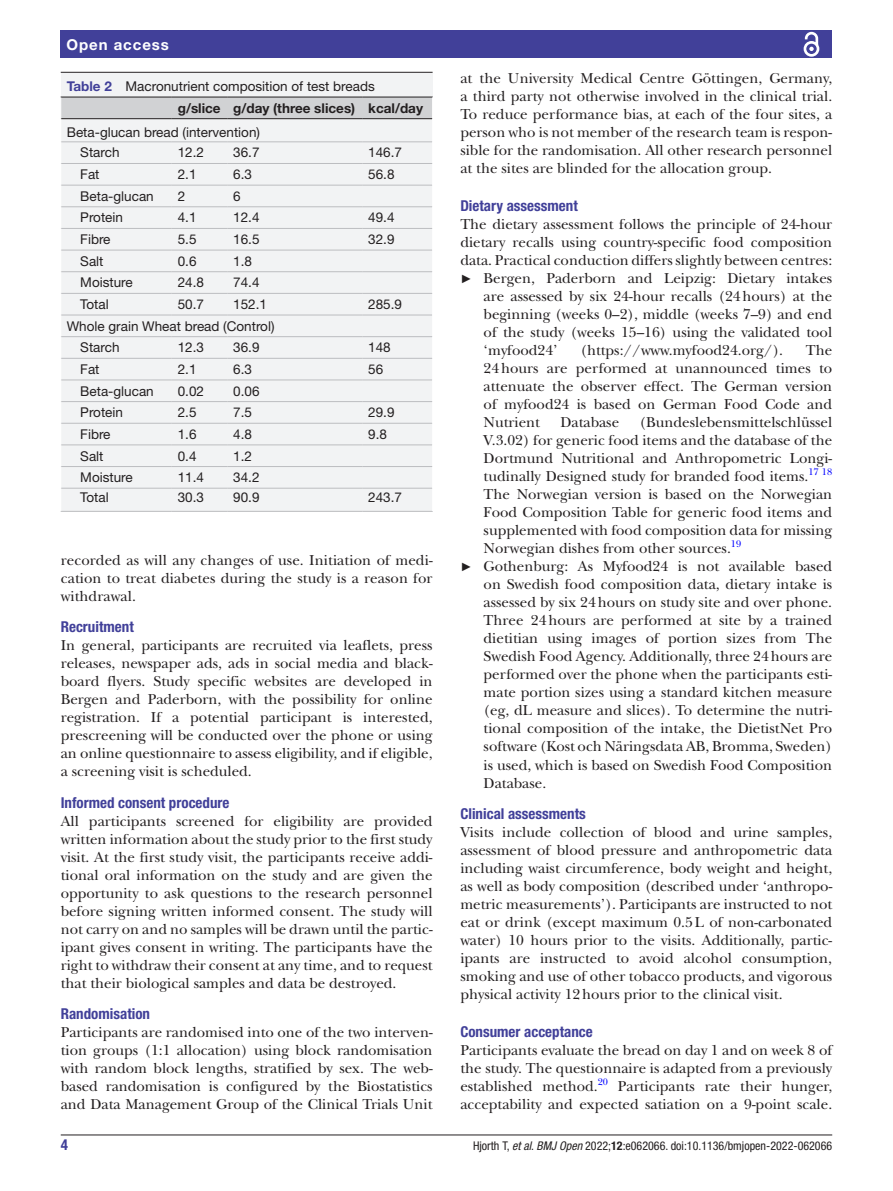
<style>
.page{position:relative;width:893px;height:1191px;background:#fff}
.page>*{position:absolute;margin:0;border:0;box-sizing:border-box;transform-origin:0 0}
.t1{font:15px/18px "New Baskerville";color:#231f20;text-align:justify}
.t2{font:700 condensed 15px "Helvetica Neue LT Std";color:#414099}
.t3{font:700 15px "Helvetica Neue LT Std";letter-spacing:.065em;color:#fff}
.t4{font:13.5px/22px "Helvetica Neue LT Std";color:#231f20}
.t5{font:condensed 12px "Helvetica Neue LT Std";color:#231f20}
.t6{font:9.9px "New Baskerville";color:#00f}
.s1{font-weight:700;color:#414099}
.s2{font-weight:700}
.s3{font-family:"Arial";font-size:12px}
.s4{font-style:italic}
</style>
<div class="page">
<hr style="left:61px;top:1134px;width:771px;height:1px;background:#231f20">
<div style="left:61px;top:31px;width:771px;height:27px;background:#414099"></div>
<svg style="left:803px;top:31px;width:17px;height:26px"></svg>
<div style="left:61px;top:73px;width:372px;height:438px;background:#f2f3f4"></div>
<hr style="left:61px;top:72px;width:372px;height:1px;background:#231f20">
<hr style="left:61px;top:511px;width:111px;height:1px;background:#bcbdc0">
<hr style="left:172px;top:511px;width:55px;height:1px;background:#bcbdc0">
<hr style="left:227px;top:511px;width:135px;height:1px;background:#bcbdc0">
<hr style="left:362px;top:511px;width:71px;height:1px;background:#bcbdc0">
<svg style="left:60px;top:97px;width:373px;height:413px"></svg>
<p class="t3" style="left:66px;top:35px;width:104px">Open access</p>
<p class="t4" style="left:178px;top:75px;width:247px;text-indent:-111px"><span class="s1">Table 2</span> Macronutrient composition of test breads<br><span class="s2">g/slice g/day (three slices) kcal/day</span></p>
<p class="t4" style="left:80px;top:122px;width:181px;line-height:20.1px;text-indent:-14px">Beta-glucan bread (intervention)<br>Starch</p>
<p class="t4" style="left:178px;top:141px;width:28px">12.2</p>
<p class="t4" style="left:233px;top:141px;width:28px">36.7</p>
<p class="t4" style="left:368px;top:141px;width:35px">146.7</p>
<p class="t4" style="left:80px;top:163px;width:21px">Fat</p>
<p class="t4" style="left:178px;top:163px;width:20px">2.1</p>
<p class="t4" style="left:233px;top:163px;width:20px">6.3</p>
<p class="t4" style="left:368px;top:163px;width:28px">56.8</p>
<p class="t4" style="left:80px;top:185px;width:75px">Beta-glucan</p>
<p class="t4" style="left:178px;top:185px;width:9px">2</p>
<p class="t4" style="left:233px;top:185px;width:9px">6</p>
<p class="t4" style="left:80px;top:206px;width:44px">Protein</p>
<p class="t4" style="left:178px;top:206px;width:20px">4.1</p>
<p class="t4" style="left:233px;top:206px;width:28px">12.4</p>
<p class="t4" style="left:368px;top:206px;width:28px">49.4</p>
<p class="t4" style="left:80px;top:228px;width:32px">Fibre</p>
<p class="t4" style="left:178px;top:228px;width:20px">5.5</p>
<p class="t4" style="left:233px;top:228px;width:28px">16.5</p>
<p class="t4" style="left:368px;top:228px;width:28px">32.9</p>
<p class="t4" style="left:80px;top:250px;width:25px">Salt</p>
<p class="t4" style="left:178px;top:250px;width:20px">0.6</p>
<p class="t4" style="left:233px;top:250px;width:20px">1.8</p>
<p class="t4" style="left:80px;top:271px;width:54px">Moisture</p>
<p class="t4" style="left:178px;top:271px;width:28px">24.8</p>
<p class="t4" style="left:233px;top:271px;width:28px">74.4</p>
<p class="t4" style="left:80px;top:293px;width:30px">Total</p>
<p class="t4" style="left:178px;top:293px;width:28px">50.7</p>
<p class="t4" style="left:233px;top:293px;width:35px">152.1</p>
<p class="t4" style="left:368px;top:293px;width:35px">285.9</p>
<p class="t4" style="left:80px;top:315px;width:196px;line-height:21.6px;text-indent:-14px">Whole grain Wheat bread (Control)<br>Starch</p>
<p class="t4" style="left:178px;top:336px;width:28px">12.3</p>
<p class="t4" style="left:233px;top:336px;width:28px">36.9</p>
<p class="t4" style="left:368px;top:336px;width:24px">148</p>
<p class="t4" style="left:80px;top:358px;width:21px">Fat</p>
<p class="t4" style="left:178px;top:358px;width:20px">2.1</p>
<p class="t4" style="left:233px;top:358px;width:20px">6.3</p>
<p class="t4" style="left:368px;top:358px;width:17px">56</p>
<p class="t4" style="left:80px;top:379px;width:75px">Beta-glucan</p>
<p class="t4" style="left:178px;top:379px;width:28px">0.02</p>
<p class="t4" style="left:233px;top:379px;width:28px">0.06</p>
<p class="t4" style="left:80px;top:401px;width:44px">Protein</p>
<p class="t4" style="left:178px;top:401px;width:20px">2.5</p>
<p class="t4" style="left:233px;top:401px;width:20px">7.5</p>
<p class="t4" style="left:368px;top:401px;width:28px">29.9</p>
<p class="t4" style="left:80px;top:423px;width:32px">Fibre</p>
<p class="t4" style="left:178px;top:423px;width:20px">1.6</p>
<p class="t4" style="left:233px;top:423px;width:20px">4.8</p>
<p class="t4" style="left:368px;top:423px;width:20px">9.8</p>
<p class="t4" style="left:80px;top:444px;width:25px">Salt</p>
<p class="t4" style="left:178px;top:444px;width:20px">0.4</p>
<p class="t4" style="left:233px;top:444px;width:20px">1.2</p>
<p class="t4" style="left:80px;top:466px;width:54px">Moisture</p>
<p class="t4" style="left:178px;top:466px;width:28px">11.4</p>
<p class="t4" style="left:233px;top:466px;width:28px">34.2</p>
<p class="t4" style="left:80px;top:486px;width:30px">Total</p>
<p class="t4" style="left:178px;top:486px;width:28px">30.3</p>
<p class="t4" style="left:233px;top:486px;width:28px">90.9</p>
<p class="t4" style="left:368px;top:486px;width:35px">243.7</p>
<p class="t1" style="left:61px;top:551px;width:373px">recorded as will any changes of use. Initiation of medi&shy;cation to treat diabetes during the study is a reason for withdrawal.</p>
<p class="t2" style="left:61px;top:618px;width:75px">Recruitment</p>
<p class="t1" style="left:61px;top:636px;width:373px">In general, participants are recruited via leaflets, press releases, newspaper ads, ads in social media and black&shy;board flyers. Study specific websites are developed in Bergen and Paderborn, with the possibility for online registration. If a potential participant is interested, prescreening will be conducted over the phone or using an online questionnaire to assess eligibility, and if eligible, a screening visit is scheduled.</p>
<p class="t2" style="left:61px;top:793px;width:170px">Informed consent procedure</p>
<p class="t1" style="left:61px;top:812px;width:373px">All participants screened for eligibility are provided written information about the study prior to the first study visit. At the first study visit, the participants receive addi&shy;tional oral information on the study and are given the opportunity to ask questions to the research personnel before signing written informed consent. The study will not carry on and no samples will be drawn until the partic&shy;ipant gives consent in writing. The participants have the right to withdraw their consent at any time, and to request that their biological samples and data be destroyed.</p>
<p class="t2" style="left:61px;top:1005px;width:91px">Randomisation</p>
<p class="t1" style="left:61px;top:1023px;width:373px">Participants are randomised into one of the two interven&shy;tion groups (1:1 allocation) using block randomisation with random block lengths, stratified by sex. The web&shy;based randomisation is configured by the Biostatistics and Data Management Group of the Clinical Trials Unit</p>
<p class="t1" style="left:460px;top:69px;width:373px">at the University Medical Centre Göttingen, Germany, a third party not otherwise involved in the clinical trial.<br>To reduce performance bias, at each of the four sites, a person who is not member of the research team is respon&shy;sible for the randomisation. All other research personnel at the sites are blinded for the allocation group.</p>
<p class="t2" style="left:460px;top:197px;width:119px">Dietary assessment</p>
<p class="t1" style="left:460px;top:215px;width:373px">The dietary assessment follows the principle of 24-hour</p>
<p class="t1" style="left:460px;top:233px;width:373px">dietary recalls using country-specific food composition</p>
<p class="t1" style="left:460px;top:251px;width:373px">data. Practical conduction differs slightly between centres:</p>
<p class="t1" style="left:460px;top:269px;width:373px"><span class="s3">►</span> Bergen, Paderborn and Leipzig: Dietary intakes</p>
<p class="t1" style="left:484px;top:287px;width:350px">are assessed by six 24-hour recalls (24hours) at the</p>
<p class="t1" style="left:484px;top:305px;width:350px">beginning (weeks 0–2), middle (weeks 7–9) and end</p>
<p class="t1" style="left:484px;top:323px;width:350px">of the study (weeks 15–16) using the validated tool</p>
<p class="t1" style="left:484px;top:341px;width:76px">‘myfood24’</p>
<p class="t1" style="left:580px;top:341px;width:204px">(https://www.myfood24.org/).</p>
<p class="t1" style="left:484px;top:341px;width:350px;text-indent:322px">The 24hours are performed at unannounced times to attenuate the observer effect. The German version of myfood24 is based on German Food Code and Nutrient</p>
<p class="t1" style="left:484px;top:413px;width:350px;text-indent:156px">(Bundeslebensmittelschlüssel V.3.02) for generic food items and the database of the Dortmund Nutritional and Anthropometric Longi&shy;tudinally Designed study for branded food items.<sup>17</sup> <sup>18<br></sup>The Norwegian version is based on the Norwegian Food Composition Table for generic food items and supplemented with food composition data for missing Norwegian dishes from other sources.</p>
<p class="t1" style="left:560px;top:413px;width:60px">Database</p>
<p class="t6" style="left:731px;top:537px;width:12px">19</p>
<p class="t1" style="left:484px;top:557px;width:350px;text-indent:-23px"><span class="s3">►</span> Gothenburg: As Myfood24 is not available based on Swedish food composition data, dietary intake is assessed by six 24hours on study site and over phone.<br>Three 24hours are performed at site by a trained dietitian using images of portion sizes from The Swedish Food Agency. Additionally, three 24hours are performed over the phone when the participants esti&shy;mate portion sizes using a standard kitchen measure (eg, dL measure and slices). To determine the nutri&shy;tional composition of the intake, the DietistNet Pro software (Kost och Näringsdata AB, Bromma, Sweden) is used, which is based on Swedish Food Composition Database.</p>
<p class="t2" style="left:460px;top:804px;width:127px">Clinical assessments</p>
<p class="t1" style="left:460px;top:823px;width:373px">Visits include collection of blood and urine samples, assessment of blood pressure and anthropometric data including waist circumference, body weight and height, as well as body composition (described under ‘anthropo&shy;metric measurements’). Participants are instructed to not eat or drink (except maximum 0.5L of non-carbonated water) 10 hours prior to the visits. Additionally, partic&shy;ipants are instructed to avoid alcohol consumption, smoking and use of other tobacco products, and vigorous physical activity 12hours prior to the clinical visit.</p>
<p class="t2" style="left:460px;top:1023px;width:134px">Consumer acceptance</p>
<p class="t1" style="left:460px;top:1041px;width:373px">Participants evaluate the bread on day 1 and on week 8 of the study. The questionnaire is adapted from a previously established method.</p>
<p class="t6" style="left:598px;top:1075px;width:12px">20</p>
<p class="t1" style="left:460px;top:1077px;width:373px;text-align:right">Participants rate their hunger,<br>acceptability and expected satiation on a 9-point scale.</p>
<p class="t2" style="left:61px;top:1135px;width:9px">4</p>
<p class="t5" style="left:473px;top:1138px;width:361px">Hjorth T, <span class="s4">et al</span>. <span class="s4">BMJ Open</span> 2022;<span class="s2">12</span>:e062066. doi:10.1136/bmjopen-2022-062066</p>
</div>
